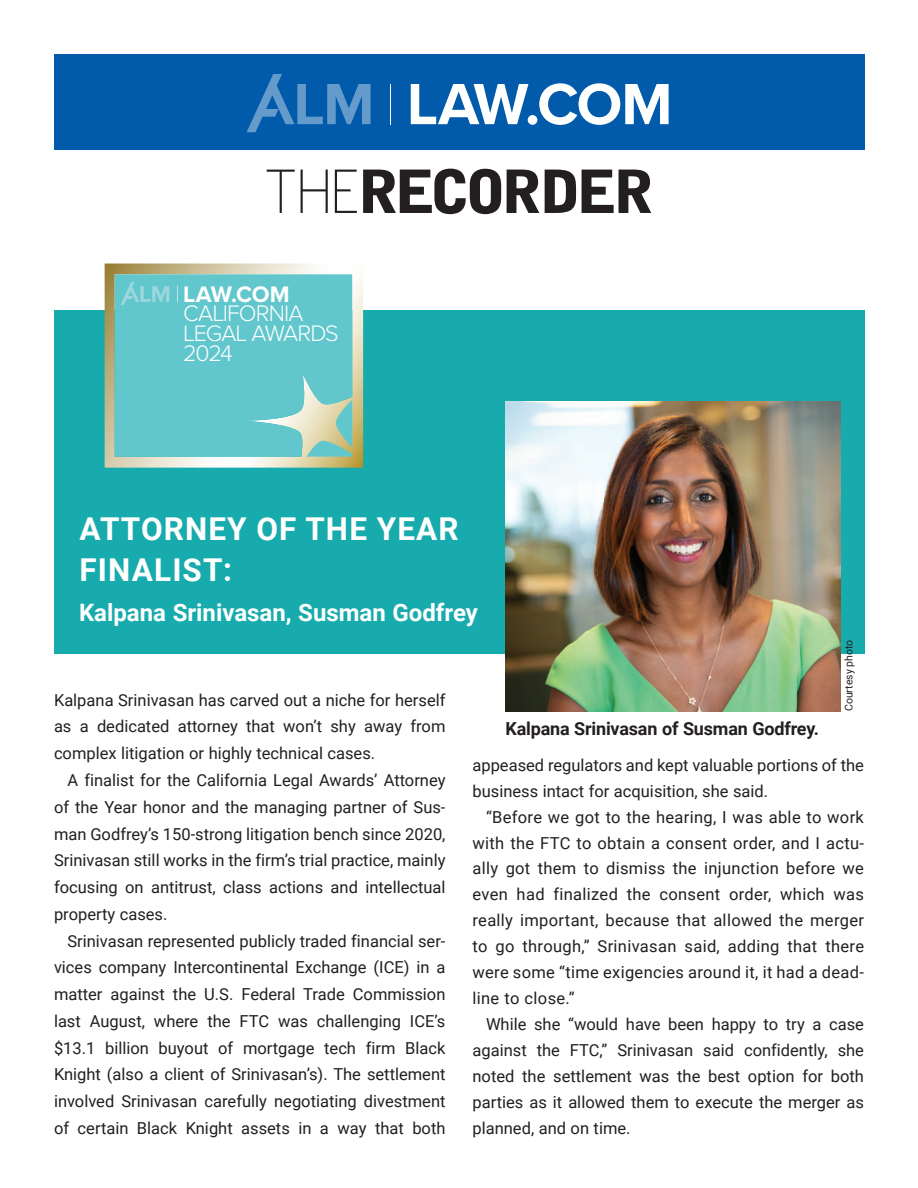
<style>
.page{position:relative;width:918px;height:1188px;background:#fff}
.page>*{position:absolute;margin:0;border:0;box-sizing:border-box;transform-origin:0 0}
.t1{font:700 31.5px/40.8px "Roboto";letter-spacing:.035em;color:#fff}
.t2{font:700 24px "Roboto";color:#fff}
.t3{font:300 23.25px/19.6px "Proxima Nova";letter-spacing:-.04em;color:#fff}
.t4{font:700 23.25px "Proxima Nova";letter-spacing:-.01em;color:#fff}
.t5{font:700 18px "Roboto";letter-spacing:-.01em;color:#231f20}
.t6{font:16.5px/26.7px "Roboto";color:#231f20;text-align:justify}
.t7{font:10.5px "Roboto";color:#231f20}
</style>
<div class="page">
<div style="left:54px;top:310px;width:810px;height:344px;background:#18abad"></div>
<svg style="left:105px;top:264px;width:258px;height:204px;background:#d4cca8"></svg>
<svg style="left:115px;top:274px;width:237px;height:183px;background:#69c8cc"></svg>
<img style="left:505px;top:402px;width:335px;height:309px">
<div style="left:54px;top:54px;width:810px;height:95px;background:#015aaa"></div>
<hr style="left:391px;top:84px;width:1px;height:40px;background:#fff">
<svg style="left:247px;top:75px;width:124px;height:57px"></svg>
<svg style="left:411px;top:84px;width:117px;height:40px"></svg>
<div style="left:528px;top:115px;width:9px;height:10px;background:#fff;border-radius:50%"></div>
<svg style="left:539px;top:83px;width:130px;height:42px"></svg>
<svg style="left:267px;top:170px;width:28px;height:43px"></svg>
<svg style="left:335px;top:170px;width:22px;height:43px"></svg>
<svg style="left:301px;top:170px;width:27px;height:43px"></svg>
<svg style="left:545px;top:170px;width:31px;height:43px"></svg>
<svg style="left:507px;top:170px;width:32px;height:43px"></svg>
<svg style="left:582px;top:170px;width:69px;height:43px"></svg>
<svg style="left:363px;top:169px;width:138px;height:45px"></svg>
<svg style="left:858px;top:54px;width:7px;height:371px"></svg>
<h3 class="t4" style="left:183px;top:277px;width:108px">LAW.COM</h3>
<h3 class="t3" style="left:183px;top:302px;width:157px">CALIFORNIA<br>LEGAL AWARDS<br>2024</h3>
<h1 class="t1" style="left:80px;top:507px;width:381px">ATTORNEY OF THE YEAR<br>FINALIST:</h1>
<h2 class="t2" style="left:79px;top:596px;width:400px">Kalpana Srinivasan, Susman Godfrey</h2>
<p class="t6" style="left:54px;top:686px;width:393px">Kalpana Srinivasan has carved out a niche for herself as a dedicated attorney that won’t shy away from complex litigation or highly technical cases.</p>
<p class="t6" style="left:54px;top:766px;width:393px;text-indent:13px">A finalist for the California Legal Awards’ Attorney of the Year honor and the managing partner of Sus&shy;man Godfrey’s 150-strong litigation bench since 2020, Srinivasan still works in the firm’s trial practice, mainly focusing on antitrust, class actions and intellectual property cases.</p>
<p class="t6" style="left:54px;top:927px;width:393px;text-indent:13px">Srinivasan represented publicly traded financial ser&shy;vices company Intercontinental Exchange (ICE) in a matter against the U.S. Federal Trade Commission last August, where the FTC was challenging ICE’s $13.1 billion buyout of mortgage tech firm Black Knight (also a client of Srinivasan’s). The settlement involved Srinivasan carefully negotiating divestment of certain Black Knight assets in a way that both</p>
<p class="t5" style="left:505px;top:716px;width:315px">Kalpana Srinivasan of Susman Godfrey.</p>
<p class="t7" style="left:841px;top:711px;width:73px;rotate:-90deg">Courtesy photo</p>
<p class="t6" style="left:473px;top:751px;width:393px;line-height:26px">appeased regulators and kept valuable portions of the business intact for acquisition, she said.</p>
<p class="t6" style="left:473px;top:803px;width:393px;line-height:26px;text-indent:13px">“Before we got to the hearing, I was able to work with the FTC to obtain a consent order, and I actu&shy;ally got them to dismiss the injunction before we even had finalized the consent order, which was really important, because that allowed the merger to go through,” Srinivasan said, adding that there were some “time exigencies around it, it had a dead&shy;line to close.”</p>
<p class="t6" style="left:473px;top:1011px;width:393px;line-height:26px;text-indent:13px">While she “would have been happy to try a case against the FTC,” Srinivasan said confidently, she noted the settlement was the best option for both parties as it allowed them to execute the merger as planned, and on time.</p>
</div>
